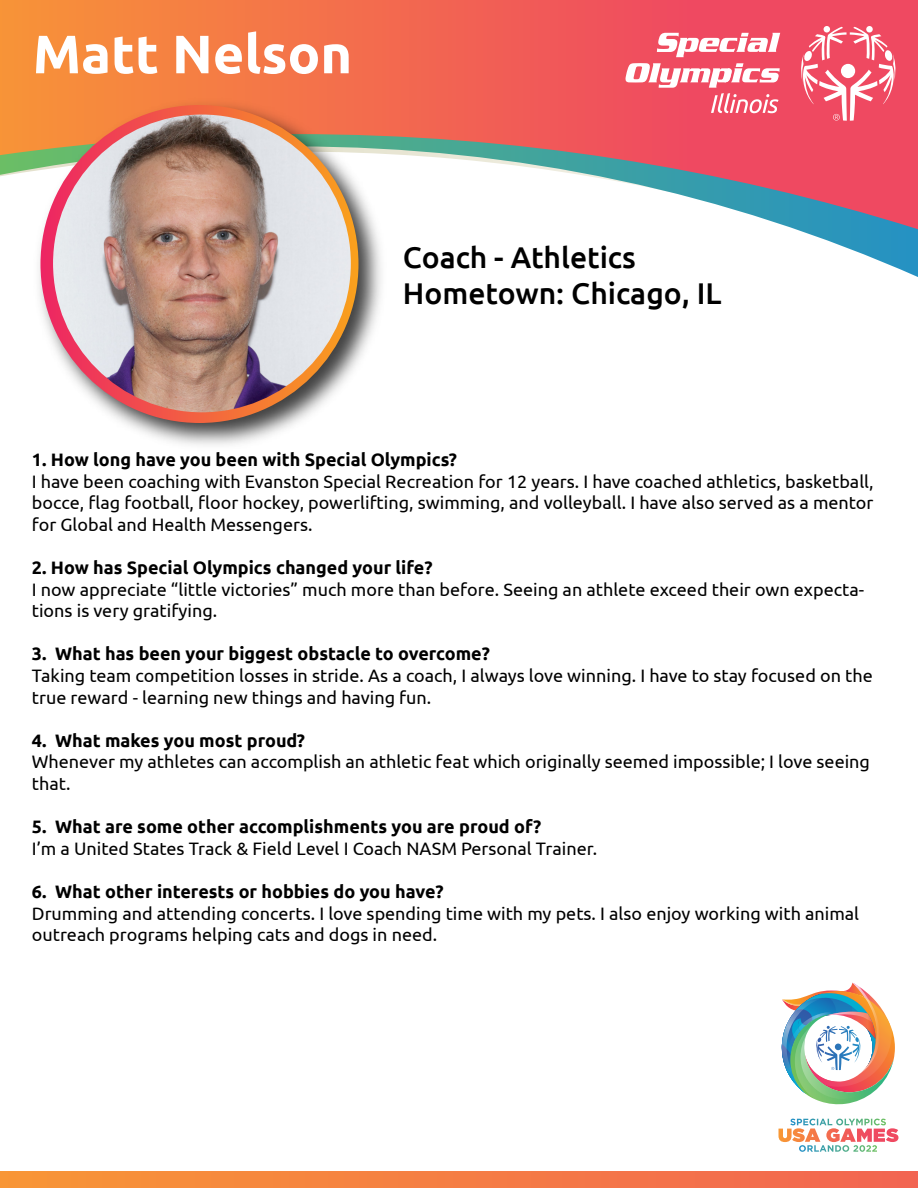
<style>
.page{position:relative;width:918px;height:1188px;background:#fff}
.page>*{position:absolute;margin:0;border:0;box-sizing:border-box;transform-origin:0 0}
.t1{font:700 54px "Ubuntu";color:#fff}
.t2{font:500 30px/36px "Ubuntu";color:#000}
.t3{font:18px/21.6px "Ubuntu";color:#000}
.t4{font:700 18px "Ubuntu";color:#000}
</style>
<div class="page">
<svg style="left:795px;top:229px;width:123px;height:48px"></svg>
<svg style="left:0;top:0;width:918px;height:229px;background:#e57e73"></svg>
<svg style="left:657px;top:33px;width:123px;height:24px"></svg>
<svg style="left:625px;top:63px;width:155px;height:50px"></svg>
<svg style="left:800px;top:27px;width:97px;height:94px"></svg>
<img style="left:28px;top:93px;width:364px;height:352px">
<div style="left:0;top:1172px;width:918px;height:16px;background:linear-gradient(to right,#f89636,#f26452)"></div>
<img style="left:781px;top:983px;width:114px;height:122px">
<svg style="left:778px;top:1119px;width:120px;height:33px"></svg>
<img style="left:39px;top:100px;width:319px;height:320px">
<h1 class="t1" style="left:33px;top:21px;width:321px">Matt Nelson</h1>
<h2 class="t2" style="left:403px;top:238px;width:320px">Coach - Athletics<br>Hometown: Chicago, IL</h2>
<p class="t4" style="left:32px;top:449px;width:427px">1. How long have you been with Special Olympics?</p>
<p class="t3" style="left:32px;top:470px;width:843px;text-align:justify">I have been coaching with Evanston Special Recreation for 12 years. I have coached athletics, basketball, bocce, flag football, floor hockey, powerlifting, swimming, and volleyball. I have also served as a mentor for Global and Health Messengers.</p>
<p class="t4" style="left:32px;top:557px;width:402px">2. How has Special Olympics changed your life?</p>
<p class="t3" style="left:32px;top:578px;width:834px">I now appreciate “little victories” much more than before. Seeing an athlete exceed their own expecta&shy;tions is very gratifying.</p>
<p class="t4" style="left:32px;top:643px;width:460px">3. What has been your biggest obstacle to overcome?</p>
<p class="t3" style="left:32px;top:664px;width:842px">Taking team competition losses in stride. As a coach, I always love winning. I have to stay focused on the true reward - learning new things and having fun.</p>
<p class="t4" style="left:32px;top:729px;width:275px">4. What makes you most proud?</p>
<p class="t3" style="left:32px;top:751px;width:840px">Whenever my athletes can accomplish an athletic feat which originally seemed impossible; I love seeing that.</p>
<p class="t4" style="left:32px;top:816px;width:511px">5. What are some other accomplishments you are proud of?</p>
<p class="t3" style="left:32px;top:837px;width:567px">I’m a United States Track &amp; Field Level I Coach NASM Personal Trainer.</p>
<p class="t4" style="left:32px;top:881px;width:413px">6. What other interests or hobbies do you have?</p>
<p class="t3" style="left:32px;top:902px;width:829px">Drumming and attending concerts. I love spending time with my pets. I also enjoy working with animal outreach programs helping cats and dogs in need.</p>
</div>
